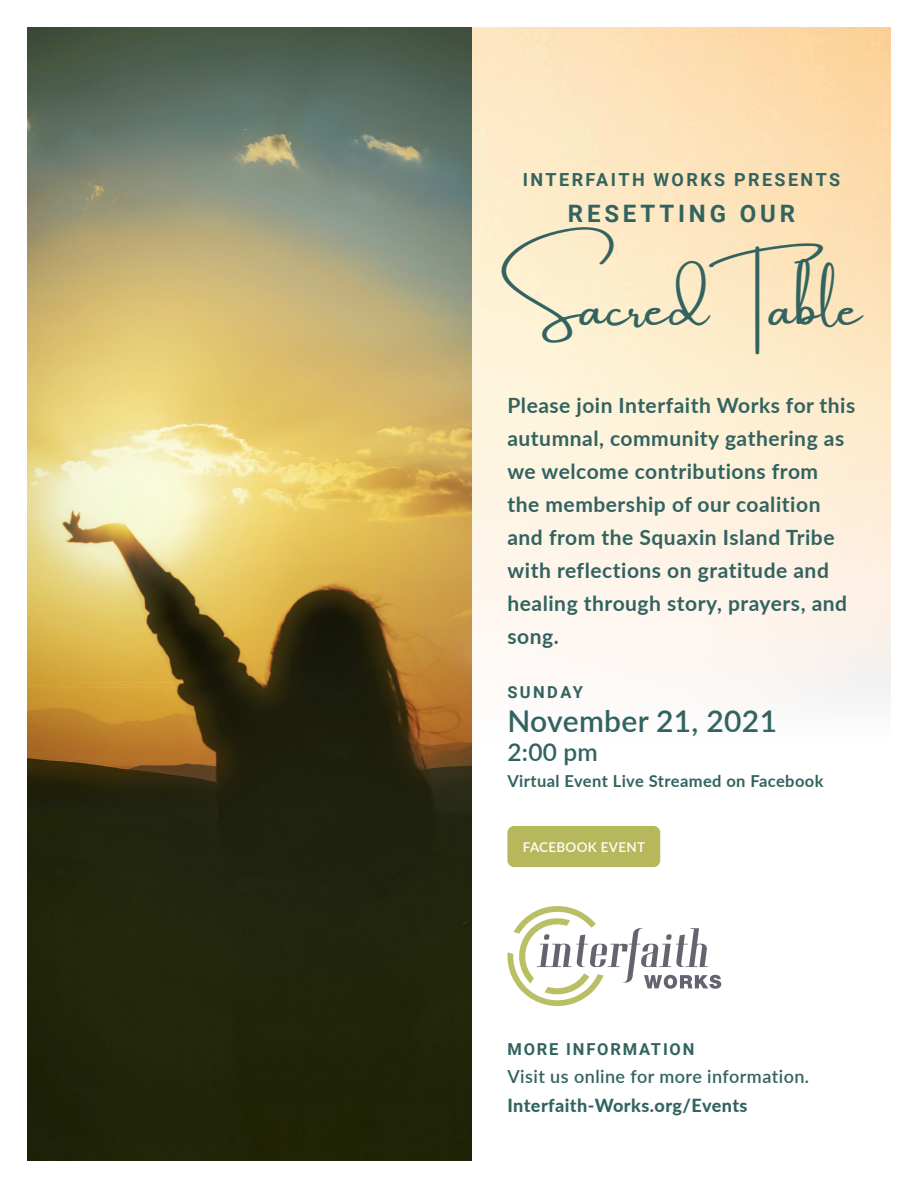
<style>
.page{position:relative;width:918px;height:1188px;background:#fff}
.page>*{position:absolute;margin:0;border:0;box-sizing:border-box;transform-origin:0 0}
.t1{font:37.5px "Amsterdam 1";color:#326360}
.t2{font:600 30px "Lato";letter-spacing:.01em;color:#326360}
.t3{font:600 24.45px "Lato";color:#326360}
.t4{font:700 24px "Roboto";letter-spacing:.16em;color:#326360}
.t5{font:700 21px/33px "Lato";letter-spacing:.025em;color:#326360}
.t6{font:600 18px "Lato";letter-spacing:.025em;color:#326360}
.t7{font:800 18px "Lato";letter-spacing:.025em;color:#326360}
.t8{font:700 18px "Roboto";letter-spacing:.135em;color:#326360}
.t9{font:700 16.5px "Lato";letter-spacing:.025em;color:#326360}
.t10{font:700 16.5px "Roboto";letter-spacing:.11em;color:#326360}
.t11{font:600 13.5px "Lato";letter-spacing:.02em;color:#fff}
</style>
<div class="page">
<img style="left:27px;top:27px;width:864px;height:1134px">
<svg style="left:507px;top:900px;width:214px;height:112px"></svg>
<div style="left:507px;top:826px;width:153px;height:41px;background:#b7b75b;border-radius:7px"></div>
<p class="t8" style="left:523px;top:167px;width:319px">INTERFAITH WORKS PRESENTS</p>
<p class="t4" style="left:568px;top:196px;width:229px">RESETTING OUR</p>
<p class="t1" style="left:500px;top:293px;width:364px">Sacred Table</p>
<p class="t5" style="left:507px;top:388px;width:349px">Please join Interfaith Works for this autumnal, community gathering as we welcome contributions from<br>the membership of our coalition and from the Squaxin Island Tribe with reflections on gratitude and healing through story, prayers, and song.</p>
<p class="t10" style="left:507px;top:680px;width:77px">SUNDAY</p>
<p class="t2" style="left:507px;top:699px;width:271px">November 21, 2021</p>
<p class="t3" style="left:507px;top:735px;width:92px">2:00 pm</p>
<p class="t9" style="left:507px;top:769px;width:318px">Virtual Event Live Streamed on Facebook</p>
<p class="t11" style="left:523px;top:837px;width:124px">FACEBOOK EVENT</p>
<p class="t10" style="left:507px;top:1037px;width:189px">MORE INFORMATION</p>
<p class="t6" style="left:507px;top:1064px;width:303px">Visit us online for more information.</p>
<p class="t7" style="left:507px;top:1092px;width:242px">Interfaith-Works.org/Events</p>
</div>
